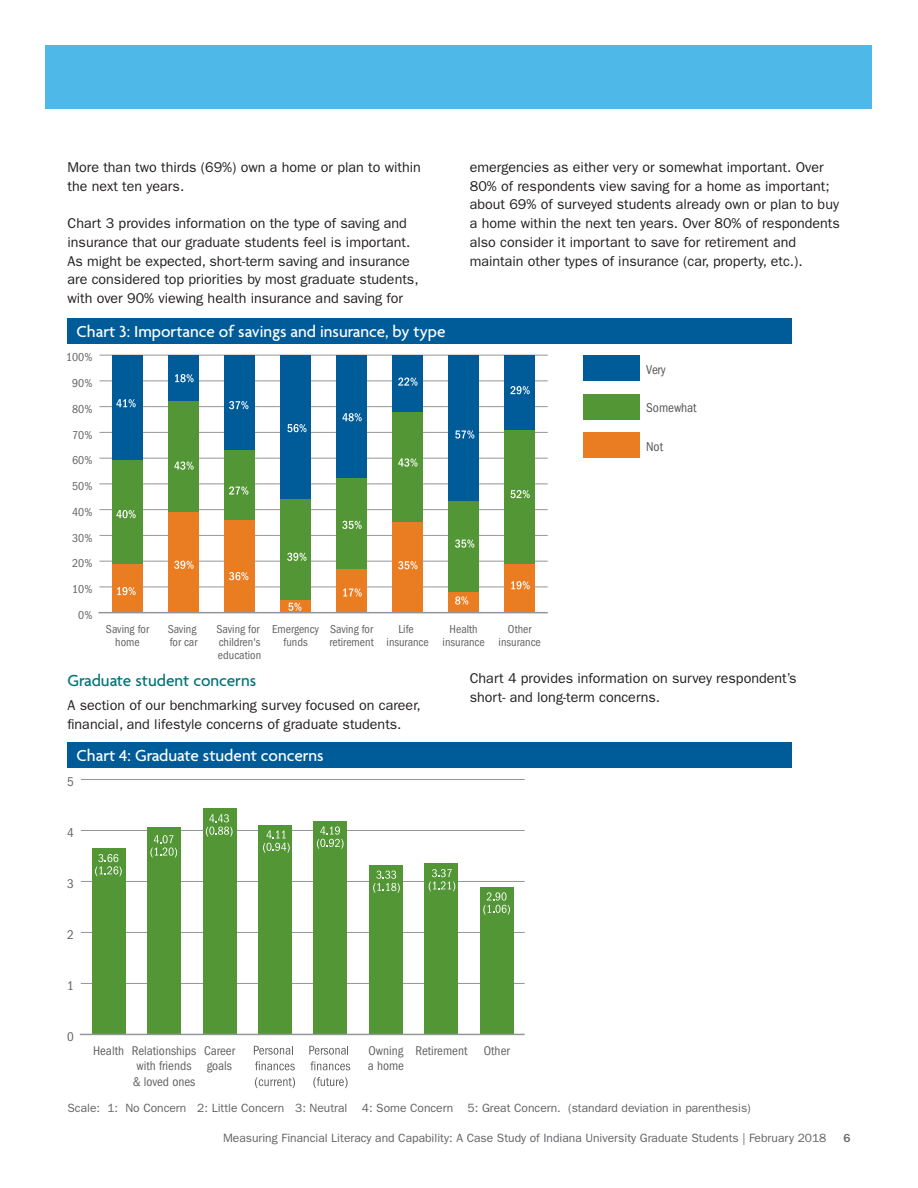
<style>
.page{position:relative;width:918px;height:1188px;background:#fff}
.page>*{position:absolute;margin:0;border:0;box-sizing:border-box;transform-origin:0 0}
._12B_Table_Header_Re{font:500 17.25px "Agenda";color:#fff}
._4A_Body_Subhead__A{font:500 17.25px "Agenda";color:#00747a}
._5A_Body_Text__FG_9{font:14.25px/18.8px "ITC Franklin Gothic Std";color:#231f20}
.t1{font:condensed 13.2px "ITC Franklin Gothic Std";color:#57585a}
.t2{font:condensed 13.05px/15.8px "ITC Franklin Gothic Std";color:#636366}
._12E_Table_Footnote{font:12px "ITC Franklin Gothic Std";color:#636366}
.t3{font:500 12px "ITC Franklin Gothic Std";color:#636366}
.t4{font:condensed 11.85px/13.2px "ITC Franklin Gothic Std";color:#636366;text-align:center}
</style>
<div class="page">
<div style="left:46px;top:46px;width:826px;height:63px;background:#4eb9e9"></div>
<div style="left:68px;top:318px;width:724px;height:26px;background:#005c98"></div>
<div style="left:68px;top:742px;width:724px;height:26px;background:#005c98"></div>
<hr style="left:81px;top:983px;width:444px;height:1px;background:#939598">
<hr style="left:81px;top:932px;width:444px;height:1px;background:#939598">
<hr style="left:81px;top:881px;width:444px;height:1px;background:#939598">
<hr style="left:81px;top:830px;width:444px;height:1px;background:#939598">
<hr style="left:81px;top:779px;width:444px;height:1px;background:#939598">
<div style="left:92px;top:848px;width:33px;height:186px;background:#529635"></div>
<div style="left:147px;top:827px;width:34px;height:207px;background:#529635"></div>
<div style="left:203px;top:809px;width:33px;height:225px;background:#529635"></div>
<div style="left:258px;top:825px;width:34px;height:209px;background:#529635"></div>
<div style="left:314px;top:821px;width:33px;height:213px;background:#529635"></div>
<div style="left:369px;top:865px;width:34px;height:169px;background:#529635"></div>
<div style="left:425px;top:863px;width:33px;height:171px;background:#529635"></div>
<div style="left:480px;top:887px;width:34px;height:147px;background:#529635"></div>
<svg style="left:309px;top:1046px;width:39px;height:9px"></svg>
<svg style="left:310px;top:1061px;width:40px;height:9px"></svg>
<svg style="left:313px;top:1077px;width:35px;height:11px"></svg>
<svg style="left:254px;top:1046px;width:39px;height:9px"></svg>
<svg style="left:255px;top:1061px;width:40px;height:9px"></svg>
<svg style="left:255px;top:1077px;width:40px;height:11px"></svg>
<hr style="left:80px;top:1034px;width:445px;height:1px;background:#939598">
<svg style="left:95px;top:854px;width:27px;height:22px"></svg>
<svg style="left:150px;top:835px;width:27px;height:22px"></svg>
<svg style="left:206px;top:814px;width:27px;height:23px"></svg>
<svg style="left:263px;top:830px;width:27px;height:23px"></svg>
<svg style="left:317px;top:826px;width:27px;height:23px"></svg>
<svg style="left:373px;top:871px;width:27px;height:22px"></svg>
<svg style="left:483px;top:892px;width:27px;height:23px"></svg>
<svg style="left:429px;top:869px;width:26px;height:22px"></svg>
<hr style="left:99px;top:587px;width:449px;height:1px;background:#939598">
<hr style="left:99px;top:561px;width:449px;height:1px;background:#939598">
<hr style="left:99px;top:535px;width:449px;height:1px;background:#939598">
<hr style="left:99px;top:509px;width:449px;height:1px;background:#939598">
<hr style="left:99px;top:484px;width:449px;height:1px;background:#939598">
<hr style="left:99px;top:458px;width:449px;height:1px;background:#939598">
<hr style="left:99px;top:432px;width:449px;height:1px;background:#939598">
<hr style="left:99px;top:406px;width:449px;height:1px;background:#939598">
<hr style="left:99px;top:381px;width:449px;height:1px;background:#939598">
<hr style="left:99px;top:355px;width:449px;height:1px;background:#939598">
<div style="left:583px;top:355px;width:56px;height:26px;background:#005c98"></div>
<div style="left:112px;top:355px;width:31px;height:106px;background:#005c98"></div>
<div style="left:168px;top:355px;width:31px;height:46px;background:#005c98"></div>
<div style="left:224px;top:355px;width:31px;height:95px;background:#005c98"></div>
<div style="left:280px;top:355px;width:31px;height:144px;background:#005c98"></div>
<div style="left:337px;top:355px;width:30px;height:124px;background:#005c98"></div>
<div style="left:393px;top:355px;width:30px;height:57px;background:#005c98"></div>
<div style="left:449px;top:355px;width:30px;height:147px;background:#005c98"></div>
<div style="left:505px;top:355px;width:30px;height:75px;background:#005c98"></div>
<div style="left:583px;top:394px;width:56px;height:26px;background:#529635"></div>
<div style="left:112px;top:461px;width:31px;height:103px;background:#529635"></div>
<div style="left:168px;top:401px;width:31px;height:111px;background:#529635"></div>
<div style="left:224px;top:450px;width:31px;height:70px;background:#529635"></div>
<div style="left:280px;top:499px;width:31px;height:101px;background:#529635"></div>
<div style="left:337px;top:479px;width:30px;height:90px;background:#529635"></div>
<div style="left:393px;top:412px;width:30px;height:111px;background:#529635"></div>
<div style="left:449px;top:502px;width:30px;height:90px;background:#529635"></div>
<div style="left:505px;top:430px;width:30px;height:134px;background:#529635"></div>
<div style="left:583px;top:432px;width:56px;height:26px;background:#ea7d22"></div>
<div style="left:112px;top:564px;width:31px;height:49px;background:#ea7d22"></div>
<div style="left:168px;top:512px;width:31px;height:101px;background:#ea7d22"></div>
<div style="left:224px;top:520px;width:31px;height:93px;background:#ea7d22"></div>
<div style="left:280px;top:600px;width:31px;height:13px;background:#ea7d22"></div>
<div style="left:337px;top:569px;width:30px;height:44px;background:#ea7d22"></div>
<div style="left:393px;top:523px;width:30px;height:90px;background:#ea7d22"></div>
<div style="left:449px;top:592px;width:30px;height:21px;background:#ea7d22"></div>
<div style="left:505px;top:564px;width:30px;height:49px;background:#ea7d22"></div>
<svg style="left:116px;top:399px;width:20px;height:8px"></svg>
<svg style="left:116px;top:510px;width:20px;height:8px"></svg>
<svg style="left:174px;top:561px;width:20px;height:8px"></svg>
<svg style="left:174px;top:462px;width:20px;height:8px"></svg>
<svg style="left:287px;top:553px;width:20px;height:8px"></svg>
<svg style="left:343px;top:588px;width:19px;height:9px"></svg>
<svg style="left:288px;top:603px;width:13px;height:8px"></svg>
<svg style="left:398px;top:378px;width:20px;height:8px"></svg>
<svg style="left:398px;top:458px;width:20px;height:9px"></svg>
<svg style="left:455px;top:596px;width:13px;height:9px"></svg>
<svg style="left:511px;top:581px;width:19px;height:8px"></svg>
<svg style="left:229px;top:572px;width:19px;height:8px"></svg>
<svg style="left:117px;top:587px;width:19px;height:8px"></svg>
<svg style="left:398px;top:561px;width:20px;height:8px"></svg>
<svg style="left:455px;top:539px;width:19px;height:9px"></svg>
<hr style="left:99px;top:612px;width:449px;height:1px;background:#939598">
<svg style="left:229px;top:401px;width:19px;height:8px"></svg>
<svg style="left:287px;top:424px;width:20px;height:8px"></svg>
<svg style="left:229px;top:486px;width:19px;height:9px"></svg>
<svg style="left:175px;top:374px;width:19px;height:8px"></svg>
<svg style="left:342px;top:521px;width:20px;height:8px"></svg>
<svg style="left:342px;top:413px;width:20px;height:8px"></svg>
<svg style="left:511px;top:490px;width:19px;height:8px"></svg>
<svg style="left:510px;top:386px;width:20px;height:8px"></svg>
<svg style="left:455px;top:430px;width:19px;height:9px"></svg>
<p class="_5A_Body_Text__FG_9" style="left:68px;top:158px;width:355px">More than two thirds (69%) own a home or plan to within the next ten years.</p>
<p class="_5A_Body_Text__FG_9" style="left:68px;top:214px;width:353px">Chart 3 provides information on the type of saving and insurance that our graduate students feel is important.<br>As might be expected, short-term saving and insurance are considered top priorities by most graduate students, with over 90% viewing health insurance and saving for</p>
<p class="_12B_Table_Header_Re" style="left:76px;top:322px;width:371px">Chart 3: Importance of savings and insurance, by type</p>
<p class="t4" style="left:66px;top:351px;width:28px">100%</p>
<p class="t4" style="left:72px;top:377px;width:22px">90%</p>
<p class="t4" style="left:72px;top:402px;width:22px">80%</p>
<p class="t4" style="left:72px;top:428px;width:22px">70%</p>
<p class="t4" style="left:72px;top:454px;width:22px">60%</p>
<p class="t4" style="left:72px;top:480px;width:22px">50%</p>
<p class="t4" style="left:72px;top:505px;width:22px">40%</p>
<p class="t4" style="left:72px;top:531px;width:22px">30%</p>
<p class="t4" style="left:72px;top:557px;width:22px">20%</p>
<p class="t4" style="left:72px;top:583px;width:22px">10%</p>
<p class="t4" style="left:78px;top:608px;width:16px">0%</p>
<p class="_5A_Body_Text__FG_9" style="left:470px;top:158px;width:372px">emergencies as either very or somewhat important. Over 80% of respondents view saving for a home as important; about 69% of surveyed students already own or plan to buy a home within the next ten years. Over 80% of respondents also consider it important to save for retirement and maintain other types of insurance (car, property, etc.).</p>
<p class="t1" style="left:646px;top:362px;width:21px">Very</p>
<p class="t1" style="left:646px;top:401px;width:52px">Somewhat</p>
<p class="t1" style="left:646px;top:439px;width:18px">Not</p>
<p class="t4" style="left:106px;top:623px;width:45px">Saving for home</p>
<p class="t4" style="left:168px;top:623px;width:31px;text-align:left">Saving for car</p>
<p class="t4" style="left:217px;top:623px;width:46px;text-align:left">Saving for children's education</p>
<p class="t4" style="left:272px;top:623px;width:48px">Emergency funds</p>
<p class="t4" style="left:330px;top:623px;width:46px;text-align:left">Saving for retirement</p>
<p class="t4" style="left:387px;top:623px;width:44px">Life insurance</p>
<p class="t4" style="left:443px;top:623px;width:44px">Health insurance</p>
<p class="t4" style="left:499px;top:623px;width:44px">Other insurance</p>
<p class="_4A_Body_Subhead__A" style="left:68px;top:671px;width:190px">Graduate student concerns</p>
<p class="_5A_Body_Text__FG_9" style="left:68px;top:696px;width:355px">A section of our benchmarking survey focused on career, financial, and lifestyle concerns of graduate students.</p>
<p class="_5A_Body_Text__FG_9" style="left:470px;top:669px;width:328px">Chart 4 provides information on survey respondent’s short- and long-term concerns.</p>
<p class="_12B_Table_Header_Re" style="left:76px;top:746px;width:249px">Chart 4: Graduate student concerns</p>
<p class="t2" style="left:67px;top:773px;width:8px">5</p>
<p class="t2" style="left:67px;top:824px;width:8px">4</p>
<p class="t2" style="left:67px;top:875px;width:8px">3</p>
<p class="t2" style="left:67px;top:926px;width:8px">2</p>
<p class="t2" style="left:67px;top:977px;width:8px">1</p>
<p class="t2" style="left:67px;top:1028px;width:8px">0</p>
<p class="t2" style="left:93px;top:1042px;width:33px">Health</p>
<p class="t2" style="left:132px;top:1042px;width:66px">Relationships with friends &amp; loved ones</p>
<p class="t2" style="left:204px;top:1042px;width:33px">Career goals</p>
<p class="t2" style="left:368px;top:1042px;width:100px">Owning Retirement</p>
<p class="t2" style="left:484px;top:1042px;width:27px">Other</p>
<p class="t2" style="left:368px;top:1058px;width:38px">a home</p>
<p class="_12E_Table_Footnote" style="left:68px;top:1101px;width:685px">Scale: 1: No Concern 2: Little Concern 3: Neutral 4: Some Concern 5: Great Concern. (standard deviation in parenthesis)</p>
<p class="_12E_Table_Footnote" style="left:223px;top:1131px;width:605px">Measuring Financial Literacy and Capability: A Case Study of Indiana University Graduate Students | February 2018</p>
<p class="t3" style="left:843px;top:1131px;width:9px">6</p>
</div>
